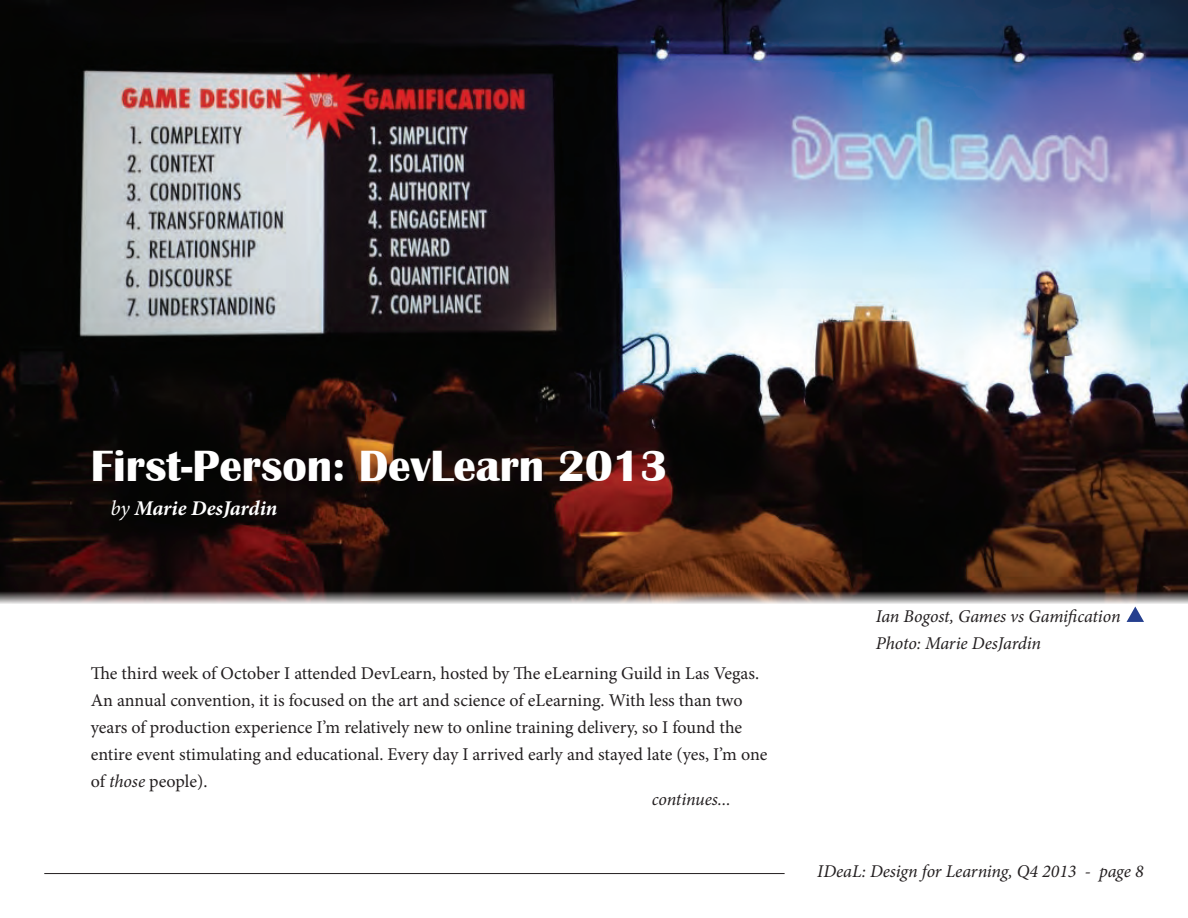
<style>
.page{position:relative;width:1188px;height:918px;background:#fff}
.page>*{position:absolute;margin:0;border:0;box-sizing:border-box;transform-origin:0 0}
.Headline_1{font:700 45px "Britannic";color:#fff}
.t1{font:italic 700 21px "Minion Pro";letter-spacing:-.005em;color:#fff}
.t2{font:18px/27px "Minion Pro";color:#231f20}
.t3{font:italic 18px "Minion Pro";letter-spacing:-.01em;color:#231f20}
.s1{font-weight:400}
.s2{font-style:italic}
</style>
<div class="page">
<hr style="left:44px;top:873px;width:741px;height:1px;background:#231f20">
<img style="left:0;top:0;width:1188px;height:591px">
<svg style="left:0;top:591px;width:1188px;height:31px"></svg>
<svg style="left:1127px;top:607px;width:17px;height:15px"></svg>
<p class="Headline_1" style="left:91px;top:440px;width:578px">First-Person: DevLearn 2013</p>
<p class="t1" style="left:110px;top:494px;width:168px"><span class="s1">by</span> Marie DesJardin</p>
<p class="t2" style="left:91px;top:660px;width:678px">The third week of October I attended DevLearn, hosted by The eLearning Guild in Las Vegas.<br>An annual convention, it is focused on the art and science of eLearning. With less than two years of production experience I’m relatively new to online training delivery, so I found the entire event stimulating and educational. Every day I arrived early and stayed late (yes, I’m one of <span class="s2">those</span> people).</p>
<p class="t3" style="left:652px;top:787px;width:80px">continues...</p>
<p class="t3" style="left:876px;top:604px;width:246px">Ian Bogost, Games vs Gamification</p>
<p class="t3" style="left:876px;top:631px;width:167px">Photo: Marie DesJardin</p>
<p class="t3" style="left:817px;top:859px;width:328px">IDeaL: Design for Learning, Q4 2013 - page 8</p>
</div>
